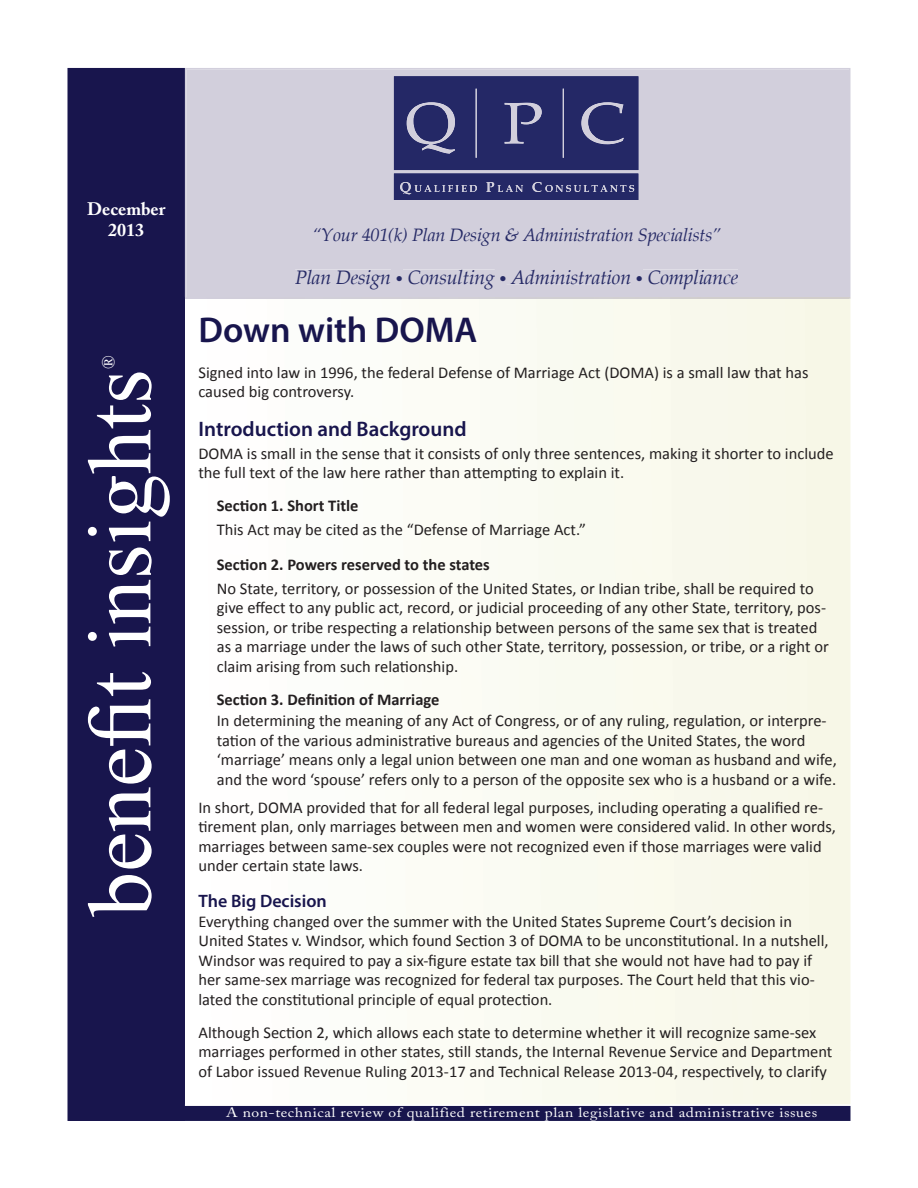
<style>
.page{position:relative;width:918px;height:1188px;background:#fff}
.page>*{position:absolute;margin:0;border:0;box-sizing:border-box;transform-origin:0 0}
.t1{font:90px "Times New Roman";color:#fff}
.t2{font:600 36px "Myriad Pro";color:#18154d}
.t3{font:600 21px "Myriad Pro";color:#18154d}
.t4{font:italic 19.5px "Palatino";letter-spacing:-.01em;color:#262a66}
.t5{font:italic 18px "Palatino";letter-spacing:-.01em;color:#262a66}
.t6{font:600 18px "Myriad Pro";color:#18154d}
.t7{font:700 18px/21.6px "Adobe Caslon Pro";color:#fff;text-align:center}
.t8{font:18px "Times New Roman";color:#fff}
.t9{font:16.5px/19.5px "Calibri";color:#231f20}
.t10{font:700 16.5px "Calibri";color:#231f20}
.t11{font:13.5px "Adobe Caslon Pro";letter-spacing:.035em;color:#fff;scale:1.15 1}
.s1{font-size:15px}
</style>
<div class="page">
<div style="left:67px;top:68px;width:118px;height:1053px;background:#18154d"></div>
<div style="left:88px;top:165px;width:67px;height:942px;background:#18154d"></div>
<svg style="left:185px;top:68px;width:665px;height:229px;fill:#d2cfdc"></svg>
<div style="left:68px;top:1106px;width:782px;height:15px;background:#18154d"></div>
<img style="left:849px;top:299px;width:1px;height:752px">
<p class="t7" style="left:87px;top:197px;width:80px">December<br>2013</p>
<p class="t8" style="left:96px;top:369px;width:15px;rotate:-90deg">®</p>
<h1 class="t1" style="left:60px;top:917px;width:549px;rotate:-90deg">benefit insights</h1>
<p class="t5" style="left:312px;top:224px;width:410px">“Your 401(k) Plan Design &amp; Administration Specialists”</p>
<p class="t4" style="left:295px;top:266px;width:445px">Plan Design <span class="s1">•</span> Consulting <span class="s1">•</span> Administration <span class="s1">•</span> Compliance</p>
<h2 class="t2" style="left:198px;top:307px;width:280px">Down with DOMA</h2>
<p class="t9" style="left:198px;top:362px;width:612px">Signed into law in 1996, the federal Defense of Marriage Act (DOMA) is a small law that has caused big controversy.</p>
<p class="t3" style="left:198px;top:416px;width:270px">Introduction and Background</p>
<p class="t9" style="left:198px;top:444px;width:637px">DOMA is small in the sense that it consists of only three sentences, making it shorter to include the full text of the law here rather than attempting to explain it.</p>
<p class="t10" style="left:217px;top:495px;width:143px">Section 1. Short Title</p>
<p class="t9" style="left:217px;top:520px;width:371px">This Act may be cited as the “Defense of Marriage Act.”</p>
<p class="t10" style="left:217px;top:554px;width:274px">Section 2. Powers reserved to the states</p>
<p class="t9" style="left:217px;top:578px;width:614px">No State, territory, or possession of the United States, or Indian tribe, shall be required to give effect to any public act, record, or judicial proceeding of any other State, territory, pos&shy;session, or tribe respecting a relationship between persons of the same sex that is treated as a marriage under the laws of such other State, territory, possession, or tribe, or a right or claim arising from such relationship.</p>
<p class="t10" style="left:217px;top:689px;width:224px">Section 3. Definition of Marriage</p>
<p class="t9" style="left:217px;top:711px;width:622px">In determining the meaning of any Act of Congress, or of any ruling, regulation, or interpre&shy;tation of the various administrative bureaus and agencies of the United States, the word ‘marriage’ means only a legal union between one man and one woman as husband and wife, and the word ‘spouse’ refers only to a person of the opposite sex who is a husband or a wife.</p>
<p class="t9" style="left:198px;top:798px;width:639px">In short, DOMA provided that for all federal legal purposes, including operating a qualified re&shy;tirement plan, only marriages between men and women were considered valid. In other words, marriages between same-sex couples were not recognized even if those marriages were valid under certain state laws.</p>
<p class="t6" style="left:198px;top:890px;width:130px">The Big Decision</p>
<p class="t9" style="left:198px;top:912px;width:632px">Everything changed over the summer with the United States Supreme Court’s decision in United States v. Windsor, which found Section 3 of DOMA to be unconstitutional. In a nutshell, Windsor was required to pay a six-figure estate tax bill that she would not have had to pay if her same-sex marriage was recognized for federal tax purposes. The Court held that this vio&shy;lated the constitutional principle of equal protection.</p>
<p class="t9" style="left:198px;top:1023px;width:636px">Although Section 2, which allows each state to determine whether it will recognize same-sex marriages performed in other states, still stands, the Internal Revenue Service and Department of Labor issued Revenue Ruling 2013-17 and Technical Release 2013-04, respectively, to clarify</p>
<p class="t11" style="left:226px;top:1105px;width:516px">A non-technical review of qualified retirement plan legislative and administrative issues</p>
</div>
